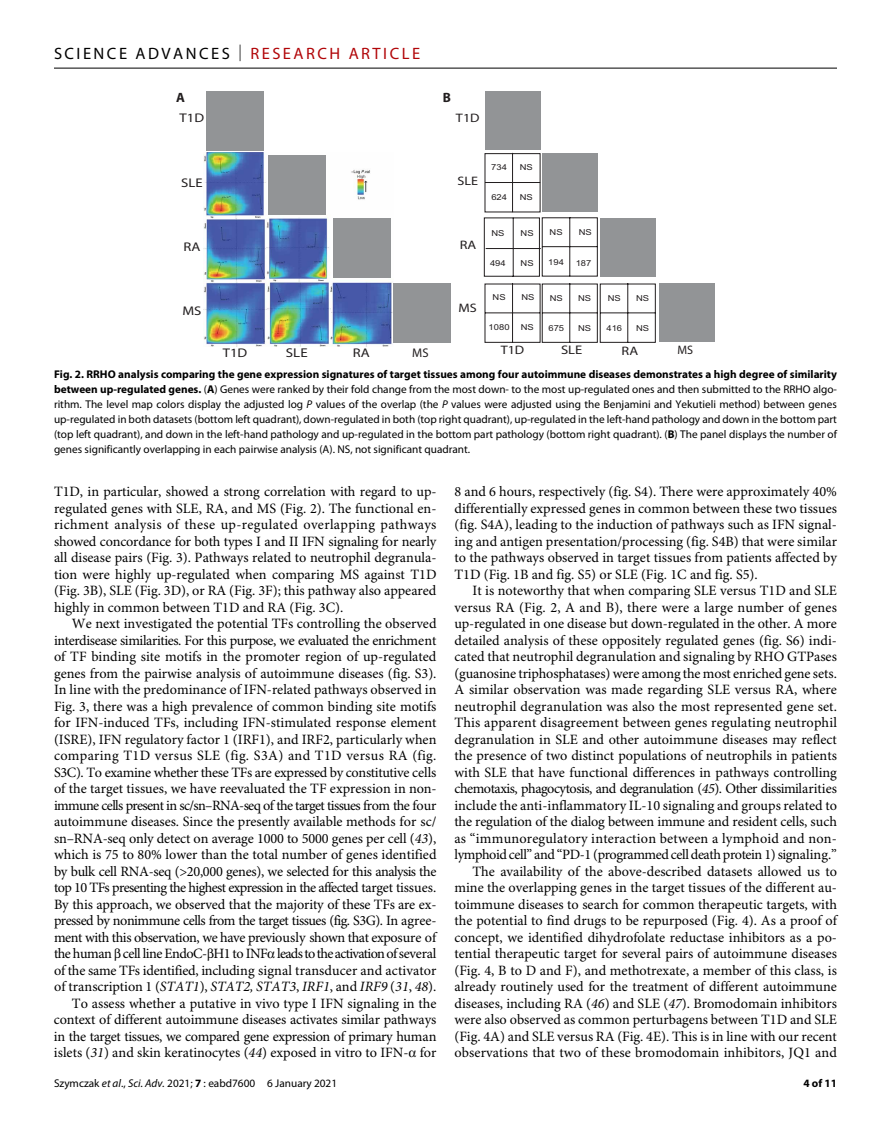
<style>
.page{position:relative;width:891px;height:1134px;background:#fff}
.page>*{position:absolute;margin:0;border:0;box-sizing:border-box;transform-origin:0 0}
.t1{font:16.5px "Myriad Pro";letter-spacing:.15em;color:#000}
.t2{font:14.25px/16.5px "Minion Pro";color:#000;text-align:justify}
.t3{font:700 13.5px "Myriad Pro";color:#221e1f}
.t4{font:12.75px "Myriad Pro";color:#221e1f;scale:1.17 1}
.t5{font:12.6px "Myriad Pro";color:#221e1f;scale:1.17 1}
.t6{font:12.6px "Myriad Pro";color:#221e1f}
.t7{font:12.45px "Myriad Pro";color:#221e1f;scale:1.17 1}
.t8{font:12.3px "Myriad Pro";color:#221e1f;scale:1.15 1}
.t9{font:12.3px "Myriad Pro";color:#221e1f;scale:1.17 1}
.t10{font:12.3px "Myriad Pro";color:#221e1f}
.t11{font:11.25px/15px "Myriad Pro";color:#000;text-align:justify}
.t12{font:700 11.25px "Myriad Pro";color:#000}
.t13{font:8.25px "Arial";color:#221e1f;scale:1.15 1}
.s1{font-weight:300}
.s2{color:#b10508}
.s3{font-weight:700}
.s4{font-style:italic}
</style>
<div class="page">
<hr style="left:54px;top:68px;width:783px;height:1px;background:#000">
<img style="left:203px;top:152px;width:190px;height:194px">
<div style="left:269px;top:156px;width:57px;height:59px;background:#929496"></div>
<div style="left:206px;top:91px;width:58px;height:60px;background:#929496"></div>
<div style="left:333px;top:219px;width:58px;height:59px;background:#929496"></div>
<div style="left:393px;top:283px;width:57px;height:60px;background:#929496"></div>
<div style="left:485px;top:91px;width:55px;height:59px;background:#929496"></div>
<div style="left:660px;top:284px;width:55px;height:58px;background:#929496"></div>
<svg style="left:484px;top:152px;width:172px;height:191px"></svg>
<p class="t1" style="left:54px;top:40px;width:368px">SCIENCE ADVANCES <span class="s1">|</span> <span class="s2">RESEARCH ARTICLE</span></p>
<p class="t3" style="left:176px;top:87px;width:10px">A</p>
<p class="t3" style="left:443px;top:87px;width:10px">B</p>
<p class="t5" style="left:180px;top:110px;width:23px">T1D</p>
<p class="t8" style="left:456px;top:110px;width:22px">T1D</p>
<p class="t13" style="left:491px;top:162px;width:15px">734</p>
<p class="t13" style="left:520px;top:162px;width:13px">NS</p>
<p class="t5" style="left:181px;top:175px;width:20px">SLE</p>
<p class="t8" style="left:458px;top:174px;width:19px">SLE</p>
<p class="t13" style="left:491px;top:192px;width:15px">624</p>
<p class="t13" style="left:520px;top:192px;width:13px">NS</p>
<p class="t5" style="left:183px;top:239px;width:16px">RA</p>
<p class="t9" style="left:460px;top:237px;width:16px">RA</p>
<p class="t13" style="left:550px;top:227px;width:13px">NS</p>
<p class="t13" style="left:579px;top:227px;width:13px">NS</p>
<p class="t13" style="left:576px;top:257px;width:15px">187</p>
<p class="t13" style="left:491px;top:228px;width:13px">NS</p>
<p class="t13" style="left:521px;top:228px;width:13px">NS</p>
<p class="t13" style="left:521px;top:258px;width:13px">NS</p>
<p class="t13" style="left:548px;top:257px;width:15px">194</p>
<p class="t13" style="left:490px;top:258px;width:15px">494</p>
<p class="t5" style="left:182px;top:303px;width:18px">MS</p>
<p class="t8" style="left:459px;top:301px;width:17px">MS</p>
<p class="t13" style="left:493px;top:292px;width:13px">NS</p>
<p class="t13" style="left:489px;top:322px;width:20px">1080</p>
<p class="t13" style="left:521px;top:292px;width:13px">NS</p>
<p class="t13" style="left:521px;top:322px;width:13px">NS</p>
<p class="t13" style="left:550px;top:293px;width:13px">NS</p>
<p class="t13" style="left:578px;top:293px;width:13px">NS</p>
<p class="t13" style="left:578px;top:323px;width:13px">NS</p>
<p class="t13" style="left:606px;top:323px;width:15px">416</p>
<p class="t13" style="left:608px;top:293px;width:13px">NS</p>
<p class="t13" style="left:636px;top:293px;width:13px">NS</p>
<p class="t13" style="left:636px;top:323px;width:13px">NS</p>
<p class="t13" style="left:549px;top:323px;width:15px">675</p>
<p class="t5" style="left:223px;top:345px;width:23px">T1D</p>
<p class="t4" style="left:286px;top:344px;width:20px">SLE</p>
<p class="t5" style="left:353px;top:345px;width:16px">RA</p>
<p class="t6" style="left:412px;top:345px;width:18px">MS</p>
<p class="t10" style="left:677px;top:342px;width:17px">MS</p>
<p class="t8" style="left:501px;top:342px;width:22px">T1D</p>
<p class="t7" style="left:561px;top:342px;width:20px">SLE</p>
<p class="t9" style="left:622px;top:343px;width:16px">RA</p>
<p class="t11" style="left:54px;top:367px;width:785px"><span class="s3">Fig. 2. RRHO analysis comparing the gene expression signatures of target tissues among four autoimmune diseases demonstrates a high degree of similarity between up-regulated genes.</span> (<span class="s3">A</span>) Genes were ranked by their fold change from the most down- to the most up-regulated ones and then submitted to the RRHO algo&shy;rithm. The level map colors display the adjusted log <span class="s4">P</span> values of the overlap (the <span class="s4">P</span> values were adjusted using the Benjamini and Yekutieli method) between genes up-regulated in both datasets (bottom left quadrant), down-regulated in both (top right quadrant), up-regulated in the left-hand pathology and down in the bottom part (top left quadrant), and down in the left-hand pathology and up-regulated in the bottom part pathology (bottom right quadrant). (<span class="s3">B</span>) The panel displays the number of genes significantly overlapping in each pairwise analysis (A). NS, not significant quadrant.</p>
<p class="t2" style="left:54px;top:485px;width:384px">T1D, in particular, showed a strong correlation with regard to up&shy;regulated genes with SLE, RA, and MS (Fig. 2). The functional en&shy;richment analysis of these up-regulated overlapping pathways showed concordance for both types I and II IFN signaling for nearly all disease pairs (Fig. 3). Pathways related to neutrophil degranula&shy;tion were highly up-regulated when comparing MS against T1D (Fig. 3B), SLE (Fig. 3D), or RA (Fig. 3F); this pathway also appeared highly in common between T1D and RA (Fig. 3C).</p>
<p class="t2" style="left:54px;top:617px;width:384px;text-align:right">We next investigated the potential TFs controlling the observed interdisease similarities. For this purpose, we evaluated the enrichment of TF binding site motifs in the promoter region of up-regulated genes from the pairwise analysis of autoimmune diseases (fig. S3).<br>In line with the predominance of IFN-related pathways observed in Fig. 3, there was a high prevalence of common binding site motifs for IFN-induced TFs, including IFN-stimulated response element (ISRE), IFN regulatory factor 1 (IRF1), and IRF2, particularly when comparing T1D versus SLE (fig. S3A) and T1D versus RA (fig.<br>S3C). To examine whether these TFs are expressed by constitutive cells of the target tissues, we have reevaluated the TF expression in non&shy;immune cells present in sc/sn–RNA-seq of the target tissues from the four autoimmune diseases. Since the presently available methods for sc/ sn–RNA-seq only detect on average 1000 to 5000 genes per cell (<span class="s4">43</span>), which is 75 to 80% lower than the total number of genes identified by bulk cell RNA-seq (&gt;20,000 genes), we selected for this analysis the top 10 TFs presenting the highest expression in the affected target tissues.<br>By this approach, we observed that the majority of these TFs are ex&shy;pressed by nonimmune cells from the target tissues (fig. S3G). In agree&shy;ment with this observation, we have previously shown that exposure of the human cell line EndoC- H1 to INF leads to the activation of several of the same TFs identified, including signal transducer and activator of transcription 1 (<span class="s4">STAT1</span>), <span class="s4">STAT2, STAT3</span>, <span class="s4">IRF1</span>, and <span class="s4">IRF9</span> (<span class="s4">31</span>, <span class="s4">48</span>).<br>To assess whether a putative in vivo type I IFN signaling in the context of different autoimmune diseases activates similar pathways in the target tissues, we compared gene expression of primary human islets (<span class="s4">31</span>) and skin keratinocytes (<span class="s4">44</span>) exposed in vitro to IFN- for</p>
<p class="t11" style="left:54px;top:1076px;width:285px">Szymczak <span class="s4">et al</span>., <span class="s4">Sci. Adv.</span> 2021; <span class="s3">7</span> : eabd7600 6 January 2021</p>
<p class="t2" style="left:454px;top:485px;width:384px">8 and 6 hours, respectively (fig. S4). There were approximately 40% differentially expressed genes in common between these two tissues (fig. S4A), leading to the induction of pathways such as IFN signal&shy;ing and antigen presentation/processing (fig. S4B) that were similar to the pathways observed in target tissues from patients affected by T1D (Fig. 1B and fig. S5) or SLE (Fig. 1C and fig. S5).</p>
<p class="t2" style="left:454px;top:584px;width:384px;text-align:right">It is noteworthy that when comparing SLE versus T1D and SLE versus RA (Fig. 2, A and B), there were a large number of genes up-regulated in one disease but down-regulated in the other. A more detailed analysis of these oppositely regulated genes (fig. S6) indi&shy;cated that neutrophil degranulation and signaling by RHO GTPases (guanosine triphosphatases) were among the most enriched gene sets.<br>A similar observation was made regarding SLE versus RA, where neutrophil degranulation was also the most represented gene set.<br>This apparent disagreement between genes regulating neutrophil degranulation in SLE and other autoimmune diseases may reflect the presence of two distinct populations of neutrophils in patients with SLE that have functional differences in pathways controlling chemotaxis, phagocytosis, and degranulation (<span class="s4">45</span>). Other dissimilarities include the anti-inflammatory IL-10 signaling and groups related to the regulation of the dialog between immune and resident cells, such as “immunoregulatory interaction between a lymphoid and non&shy;lymphoid cell” and “PD-1 (programmed cell death protein 1) signaling.” The availability of the above-described datasets allowed us to mine the overlapping genes in the target tissues of the different au&shy;toimmune diseases to search for common therapeutic targets, with the potential to find drugs to be repurposed (Fig. 4). As a proof of concept, we identified dihydrofolate reductase inhibitors as a po&shy;tential therapeutic target for several pairs of autoimmune diseases (Fig. 4, B to D and F), and methotrexate, a member of this class, is already routinely used for the treatment of different autoimmune diseases, including RA (<span class="s4">46</span>) and SLE (<span class="s4">47</span>). Bromodomain inhibitors were also observed as common perturbagens between T1D and SLE (Fig. 4A) and SLE versus RA (Fig. 4E). This is in line with our recent observations that two of these bromodomain inhibitors, JQ1 and</p>
<p class="t12" style="left:803px;top:1074px;width:35px">4 of 11</p>
</div>
